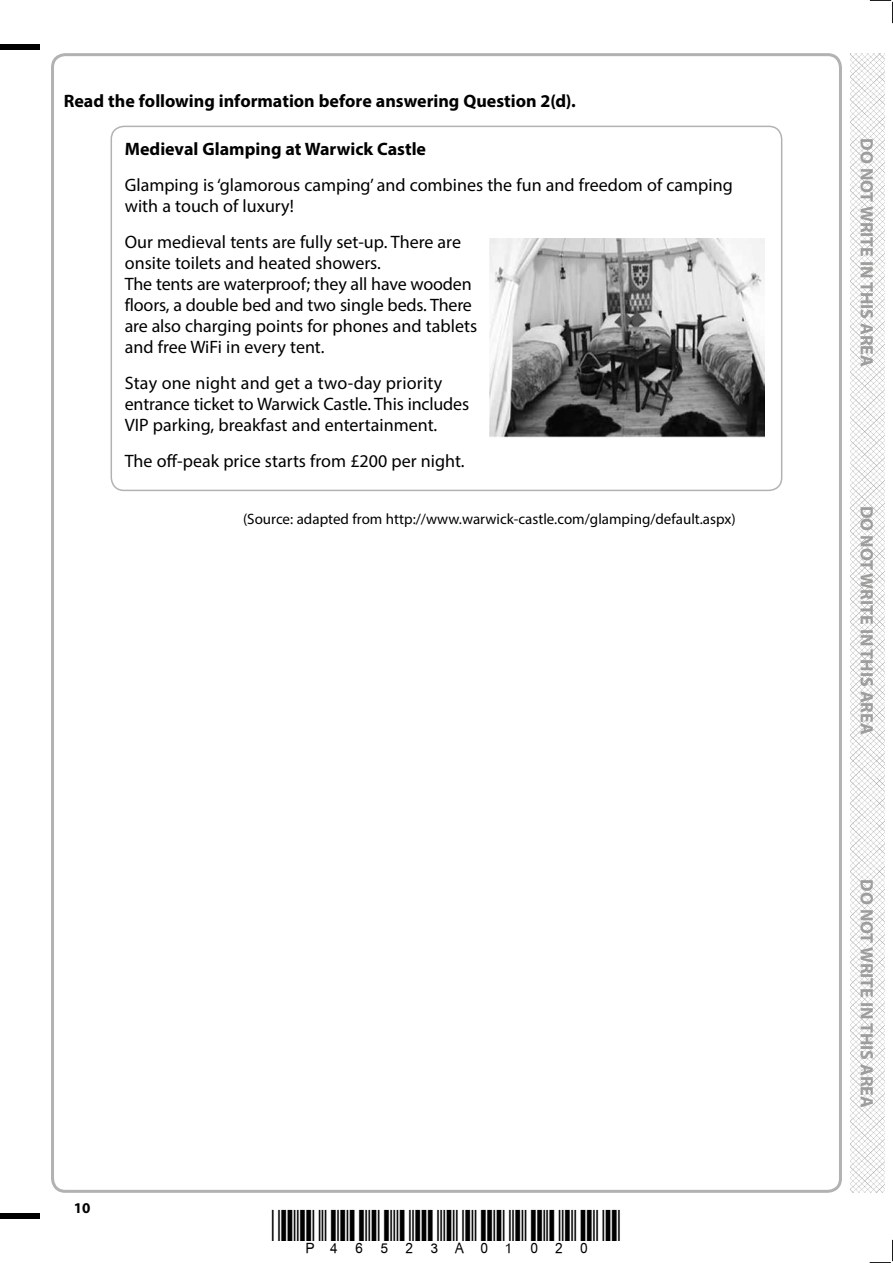
<style>
.page{position:relative;width:893px;height:1263px;background:#fff}
.page>*{position:absolute;margin:0;border:0;box-sizing:border-box;transform-origin:0 0}
.t1{font:18px/21px "Myriad Pro";color:#000}
.t2{font:700 18px "Myriad Pro";color:#000}
.t3{font:700 18px "Myriad Pro";color:#9d9d9c}
.t4{font:15px "Myriad Pro";color:#000}
.t5{font:700 15px "Myriad Pro";color:#000}
</style>
<div class="page">
<div style="left:0;top:44px;width:40px;height:5px;background:#000"></div>
<div style="left:0;top:1214px;width:40px;height:5px;background:#000"></div>
<svg style="left:870px;top:0;width:23px;height:23px"></svg>
<svg style="left:870px;top:1240px;width:23px;height:23px"></svg>
<div style="left:111px;top:126px;width:671px;height:365px;border:2px solid #b3b2b2;border-radius:13px"></div>
<img style="left:489px;top:238px;width:276px;height:200px">
<img style="left:850px;top:53px;width:34px;height:1140px">
<p class="t2" style="left:64px;top:89px;width:514px">Read the following information before answering Question 2(d).</p>
<p class="t2" style="left:125px;top:137px;width:303px">Medieval Glamping at Warwick Castle</p>
<p class="t1" style="left:125px;top:174px;width:609px">Glamping is ‘glamorous camping’ and combines the fun and freedom of camping with a touch of luxury!</p>
<p class="t1" style="left:125px;top:231px;width:354px">Our medieval tents are fully set-up. There are onsite toilets and heated showers.<br>The tents are waterproof; they all have wooden floors, a double bed and two single beds. There are also charging points for phones and tablets and free WiFi in every tent.</p>
<p class="t1" style="left:125px;top:372px;width:346px">Stay one night and get a two-day priority entrance ticket to Warwick Castle. This includes<br>VIP parking, breakfast and entertainment.</p>
<p class="t1" style="left:125px;top:450px;width:341px">The off-peak price starts from £200 per night.</p>
<p class="t4" style="left:243px;top:510px;width:494px">(Source: adapted from http://www.warwick-castle.com/glamping/default.aspx)</p>
<p class="t5" style="left:74px;top:1198px;width:18px">10</p>
<p class="t3" style="left:878px;top:138px;width:230px;rotate:90deg">DO NOT WRITE IN THIS AREA</p>
<p class="t3" style="left:878px;top:506px;width:230px;rotate:90deg">DO NOT WRITE IN THIS AREA</p>
<p class="t3" style="left:878px;top:879px;width:230px;rotate:90deg">DO NOT WRITE IN THIS AREA</p>
</div>
